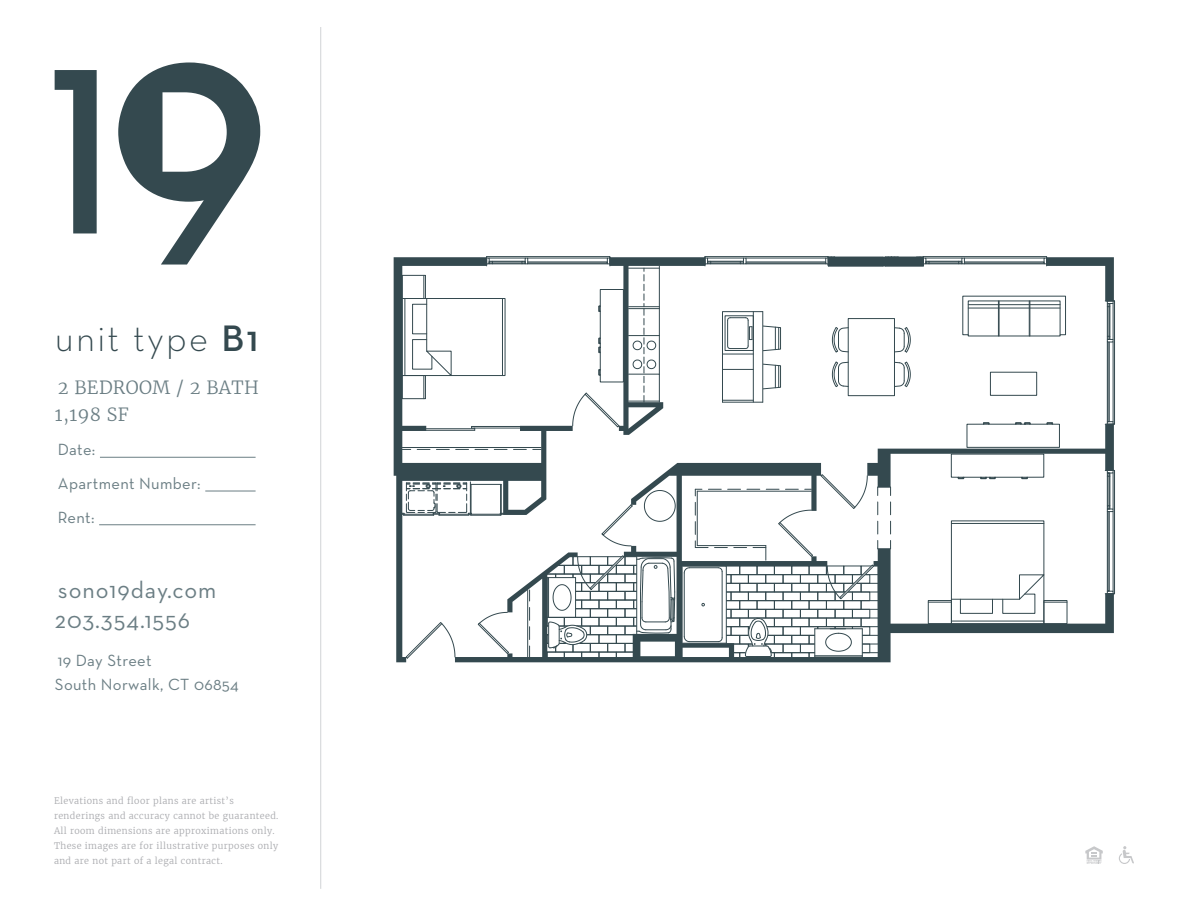
<style>
.page{position:relative;width:1188px;height:918px;background:#fff}
.page>*{position:absolute;margin:0;border:0;box-sizing:border-box;transform-origin:0 0}
.t1{font:300 37.5px "Neutraface Text";letter-spacing:.06em;color:#34494f}
.t2{font:24px/30px "Neutraface Text";letter-spacing:.04em;color:#6b7e84}
.t3{font:300 18px/27px "Merriweather";letter-spacing:.02em;color:#6b7e84}
.t4{font:16.5px/33.8px "Neutraface Text";letter-spacing:.02em;color:#6b7e84}
.t5{font:300 9px/15px "Merriweather";letter-spacing:.04em;color:#a8a9ad}
.s1{font-weight:600}
</style>
<div class="page">
<svg style="left:55px;top:70px;width:42px;height:163px"></svg>
<svg style="left:118px;top:62px;width:142px;height:203px"></svg>
<hr style="left:100px;top:457px;width:156px;height:1px;background:#6b7e84">
<hr style="left:205px;top:491px;width:51px;height:1px;background:#6b7e84">
<hr style="left:99px;top:525px;width:157px;height:1px;background:#6b7e84">
<hr style="left:320px;top:27px;width:1px;height:862px;background:#d1d4d6">
<svg style="left:1085px;top:846px;width:18px;height:18px"></svg>
<svg style="left:1119px;top:846px;width:15px;height:18px"></svg>
<svg style="left:486px;top:256px;width:629px;height:339px"></svg>
<svg style="left:573px;top:463px;width:541px;height:199px"></svg>
<svg style="left:394px;top:257px;width:179px;height:405px"></svg>
<h1 class="t1" style="left:55px;top:315px;width:205px">unit type <span class="s1">B1</span></h1>
<h3 class="t3" style="left:55px;top:374px;width:205px">2 BEDROOM / 2 BATH<br>1,198 SF</h3>
<h3 class="t4" style="left:58px;top:432px;width:144px">Date:<br>Apartment Number:<br>Rent:</h3>
<h2 class="t2" style="left:55px;top:575px;width:163px">sono19day.com<br>203.354.1556</h2>
<h3 class="t4" style="left:55px;top:648px;width:185px;line-height:24px">19 Day Street<br>South Norwalk, CT 06854</h3>
<p class="t5" style="left:54px;top:793px;width:226px">Elevations and floor plans are artist’s renderings and accuracy cannot be guaranteed.<br>All room dimensions are approximations only.<br>These images are for illustrative purposes only and are not part of a legal contract.</p>
</div>
